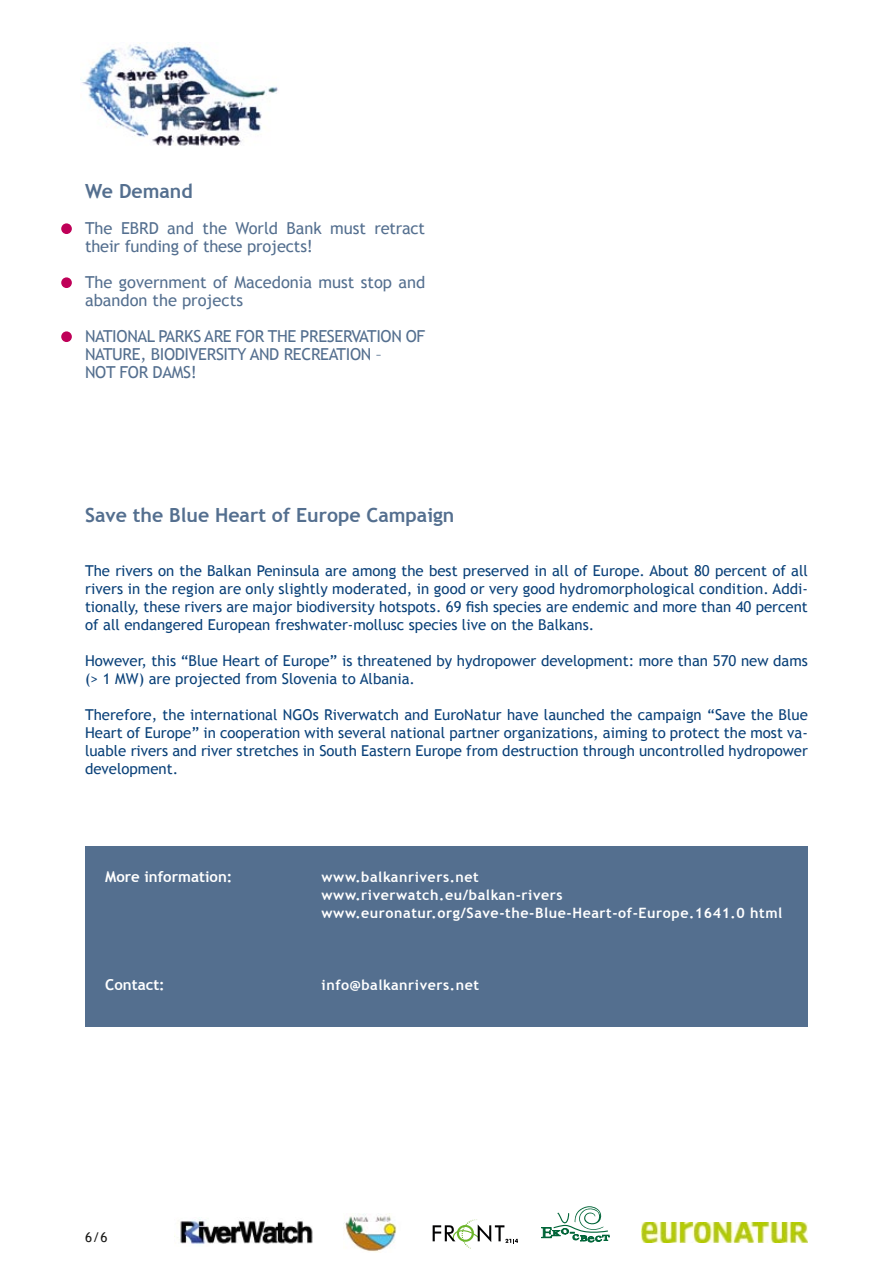
<style>
.page{position:relative;width:893px;height:1263px;background:#fff}
.page>*{position:absolute;margin:0;border:0;box-sizing:border-box;transform-origin:0 0}
.t1{font:700 19.5px "Trebuchet MS";color:#546f8f}
.t2{font:16.5px/18px "Trebuchet MS";letter-spacing:-.01em;color:#546f8f}
.t3{font:15px/18px "Trebuchet MS";color:#0a4179;text-align:justify}
.t4{font:700 15px "Trebuchet MS";color:#fff}
.t5{font:700 14.25px/18px "Trebuchet MS";letter-spacing:.04em;color:#fff}
.t6{font:13.5px "Trebuchet MS";color:#1a1a18}
</style>
<div class="page">
<div style="left:85px;top:846px;width:723px;height:180px;background:#546f8f"></div>
<img style="left:82px;top:44px;width:196px;height:102px">
<div style="left:61px;top:223px;width:11px;height:11px;background:#bf0058;border-radius:50%"></div>
<div style="left:61px;top:277px;width:11px;height:11px;background:#bf0058;border-radius:50%"></div>
<div style="left:61px;top:331px;width:11px;height:11px;background:#bf0058;border-radius:50%"></div>
<img style="left:641px;top:1222px;width:167px;height:20px">
<img style="left:177px;top:1217px;width:136px;height:27px">
<img style="left:344px;top:1214px;width:53px;height:38px">
<svg style="left:541px;top:1206px;width:68px;height:36px"></svg>
<svg style="left:433px;top:1219px;width:84px;height:30px"></svg>
<h1 class="t1" style="left:85px;top:179px;width:109px">We Demand</h1>
<p class="t2" style="left:85px;top:219px;width:342px">The EBRD and the World Bank must retract their funding of these projects!</p>
<p class="t2" style="left:85px;top:273px;width:342px">The government of Macedonia must stop and abandon the projects</p>
<p class="t2" style="left:85px;top:327px;width:342px">NATIONAL PARKS ARE FOR THE PRESERVATION OF<br>NATURE, BIODIVERSITY AND RECREATION –<br>NOT FOR DAMS!</p>
<h1 class="t1" style="left:85px;top:503px;width:371px">Save the Blue Heart of Europe Campaign</h1>
<p class="t3" style="left:85px;top:562px;width:724px">The rivers on the Balkan Peninsula are among the best preserved in all of Europe. About 80 percent of all rivers in the region are only slightly moderated, in good or very good hydromorphological condition. Addi&shy;tionally, these rivers are major biodiversity hotspots. 69 fish species are endemic and more than 40 percent of all endangered European freshwater-mollusc species live on the Balkans.</p>
<p class="t3" style="left:85px;top:652px;width:724px">However, this “Blue Heart of Europe” is threatened by hydropower development: more than 570 new dams (&gt; 1 MW) are projected from Slovenia to Albania.</p>
<p class="t3" style="left:85px;top:706px;width:724px">Therefore, the international NGOs Riverwatch and EuroNatur have launched the campaign “Save the Blue Heart of Europe” in cooperation with several national partner organizations, aiming to protect the most va&shy;luable rivers and river stretches in South Eastern Europe from destruction through uncontrolled hydropower development.</p>
<p class="t4" style="left:105px;top:867px;width:129px">More information:</p>
<p class="t4" style="left:105px;top:975px;width:61px">Contact:</p>
<p class="t5" style="left:322px;top:868px;width:462px">www.balkanrivers.net<br>www.riverwatch.eu/balkan-rivers www.euronatur.org/Save-the-Blue-Heart-of-Europe.1641.0 html</p>
<p class="t5" style="left:322px;top:976px;width:159px">info@balkanrivers.net</p>
<p class="t6" style="left:85px;top:1229px;width:24px">6/6</p>
</div>
